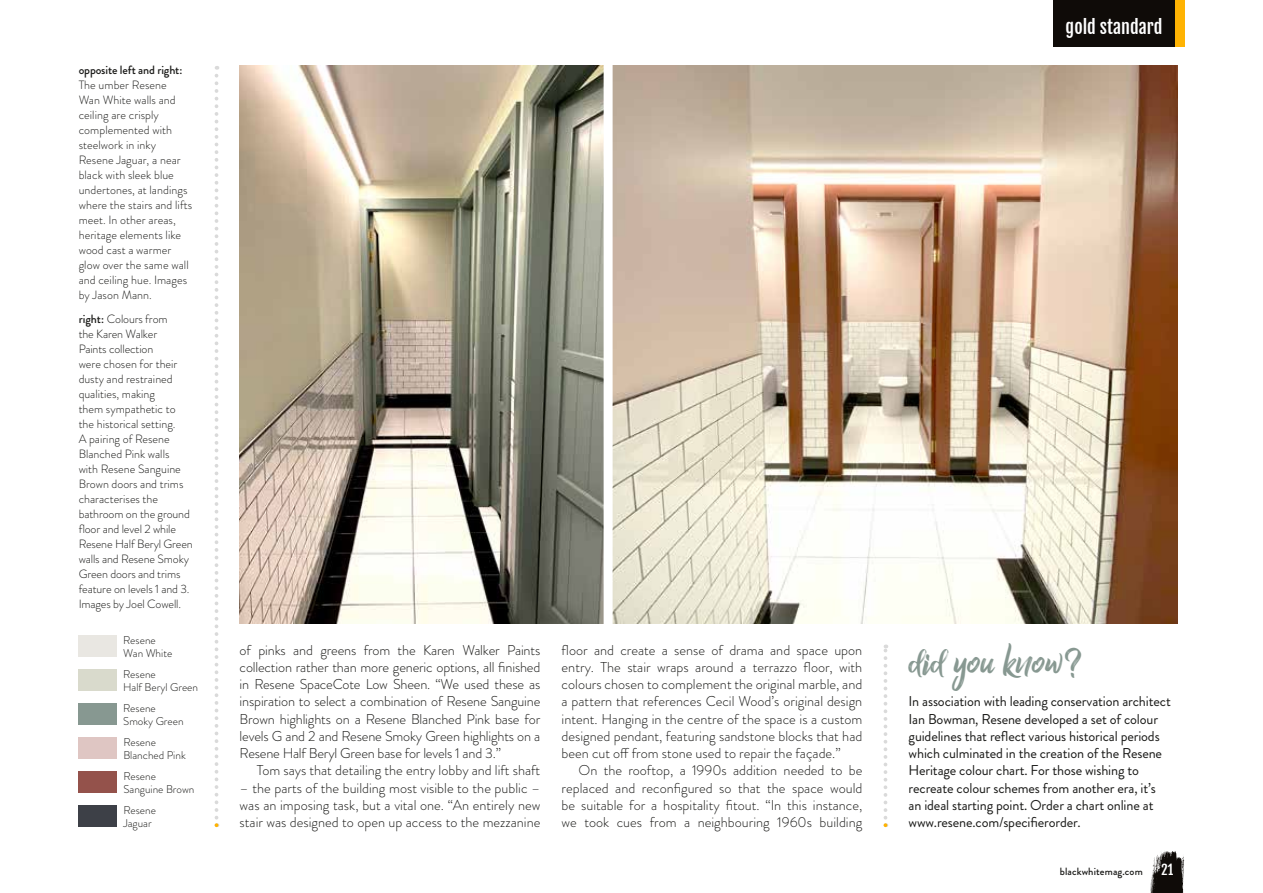
<style>
.page{position:relative;width:1263px;height:893px;background:#fff}
.page>*{position:absolute;margin:0;border:0;box-sizing:border-box;transform-origin:0 0}
.t1{font:42px "Billy Ohio";color:#879891}
.t2{font:18px "Fjalla One";color:#fff}
.t3{font:300 14.25px/17.2px "Brandon Grotesque";color:#1a1a18;text-align:justify}
.t4{font:14.25px/17.2px "Brandon Grotesque";letter-spacing:-.01em;color:#1a1a18}
.t5{font:13.5px "Fjalla One";color:#fff}
.t6{font:300 12px/15px "Brandon Grotesque";color:#1a1a18}
.t7{font:500 12px "Brandon Grotesque";letter-spacing:-.01em;color:#1a1a18}
.t8{font:300 11.25px/12.8px "Brandon Grotesque";color:#1a1a18}
.t9{font:500 10.5px "Brandon Grotesque";letter-spacing:.01em;color:#1a1a18}
.s1{font-weight:500}
.s2{font-family:"Billy Ohio Dua"}
</style>
<div class="page">
<div style="left:79px;top:738px;width:38px;height:21px;background:#dfc6c3"></div>
<div style="left:79px;top:670px;width:38px;height:21px;background:#d9dacc"></div>
<div style="left:79px;top:636px;width:38px;height:21px;background:#e9e7e2"></div>
<div style="left:79px;top:772px;width:38px;height:21px;background:#94524b"></div>
<div style="left:79px;top:806px;width:38px;height:21px;background:#3d4047"></div>
<div style="left:79px;top:704px;width:38px;height:21px;background:#879891"></div>
<img style="left:240px;top:66px;width:938px;height:557px">
<div style="left:604px;top:0;width:9px;height:636px;background:#fff"></div>
<svg style="left:883px;top:645px;width:4px;height:182px"></svg>
<svg style="left:215px;top:66px;width:3px;height:761px"></svg>
<svg style="left:1150px;top:851px;width:35px;height:42px"></svg>
<div style="left:1053px;top:0;width:122px;height:47px;background:#0f0b08"></div>
<div style="left:1175px;top:0;width:9px;height:47px;background:#ffb302"></div>
<p class="t7" style="left:79px;top:62px;width:105px">opposite left and right:</p>
<p class="t6" style="left:79px;top:78px;width:115px">The umber Resene<br>Wan White walls and ceiling are crisply complemented with steelwork in inky<br>Resene Jaguar, a near black with sleek blue undertones, at landings where the stairs and lifts meet. In other areas, heritage elements like wood cast a warmer glow over the same wall and ceiling hue. Images by Jason Mann.</p>
<p class="t6" style="left:79px;top:311px;width:116px"><span class="s1">right:</span> Colours from<br>the Karen Walker<br>Paints collection<br>were chosen for their dusty and restrained qualities, making<br>them sympathetic to the historical setting.<br>A pairing of Resene<br>Blanched Pink walls<br>with Resene Sanguine<br>Brown doors and trims characterises the bathroom on the ground floor and level 2 while<br>Resene Half Beryl Green walls and Resene Smoky<br>Green doors and trims feature on levels 1 and 3.<br>Images by Joel Cowell.</p>
<p class="t8" style="left:123px;top:634px;width:51px">Resene<br>Wan White</p>
<p class="t8" style="left:123px;top:668px;width:76px">Resene<br>Half Beryl Green</p>
<p class="t8" style="left:123px;top:702px;width:62px">Resene<br>Smoky Green</p>
<p class="t8" style="left:123px;top:736px;width:64px">Resene<br>Blanched Pink</p>
<p class="t8" style="left:123px;top:770px;width:73px">Resene<br>Sanguine Brown</p>
<p class="t8" style="left:123px;top:804px;width:34px">Resene<br>Jaguar</p>
<p class="t3" style="left:240px;top:641px;width:302px">of pinks and greens from the Karen Walker Paints collection rather than more generic options, all finished in Resene SpaceCote Low Sheen. “We used these as inspiration to select a combination of Resene Sanguine Brown highlights on a Resene Blanched Pink base for levels G and 2 and Resene Smoky Green highlights on a Resene Half Beryl Green base for levels 1 and 3.”</p>
<p class="t3" style="left:257px;top:762px;width:285px">Tom says that detailing the entry lobby and lift shaft</p>
<p class="t3" style="left:240px;top:779px;width:302px">– the parts of the building most visible to the public – was an imposing task, but a vital one. “An entirely new stair was designed to open up access to the mezzanine</p>
<p class="t3" style="left:562px;top:641px;width:302px">floor and create a sense of drama and space upon entry. The stair wraps around a terrazzo floor, with colours chosen to complement the original marble, and a pattern that references Cecil Wood’s original design intent. Hanging in the centre of the space is a custom designed pendant, featuring sandstone blocks that had been cut off from stone used to repair the façade.”</p>
<p class="t3" style="left:562px;top:762px;width:302px;text-indent:17px">On the rooftop, a 1990s addition needed to be replaced and reconfigured so that the space would be suitable for a hospitality fitout. “In this instance, we took cues from a neighbouring 1960s building</p>
<p class="t2" style="left:1066px;top:16px;width:98px">gold standard</p>
<h1 class="t1" style="left:909px;top:635px;width:173px">did you know<span class="s2">?</span></h1>
<p class="t4" style="left:909px;top:693px;width:264px">In association with leading conservation architect Ian Bowman, Resene developed a set of colour guidelines that reflect various historical periods which culminated in the creation of the Resene Heritage colour chart. For those wishing to recreate colour schemes from another era, it’s an ideal starting point. Order a chart online at www.resene.com/specifierorder.</p>
<p class="t9" style="left:1060px;top:864px;width:84px">blackwhitemag.com</p>
<p class="t5" style="left:1161px;top:861px;width:14px">21</p>
</div>
